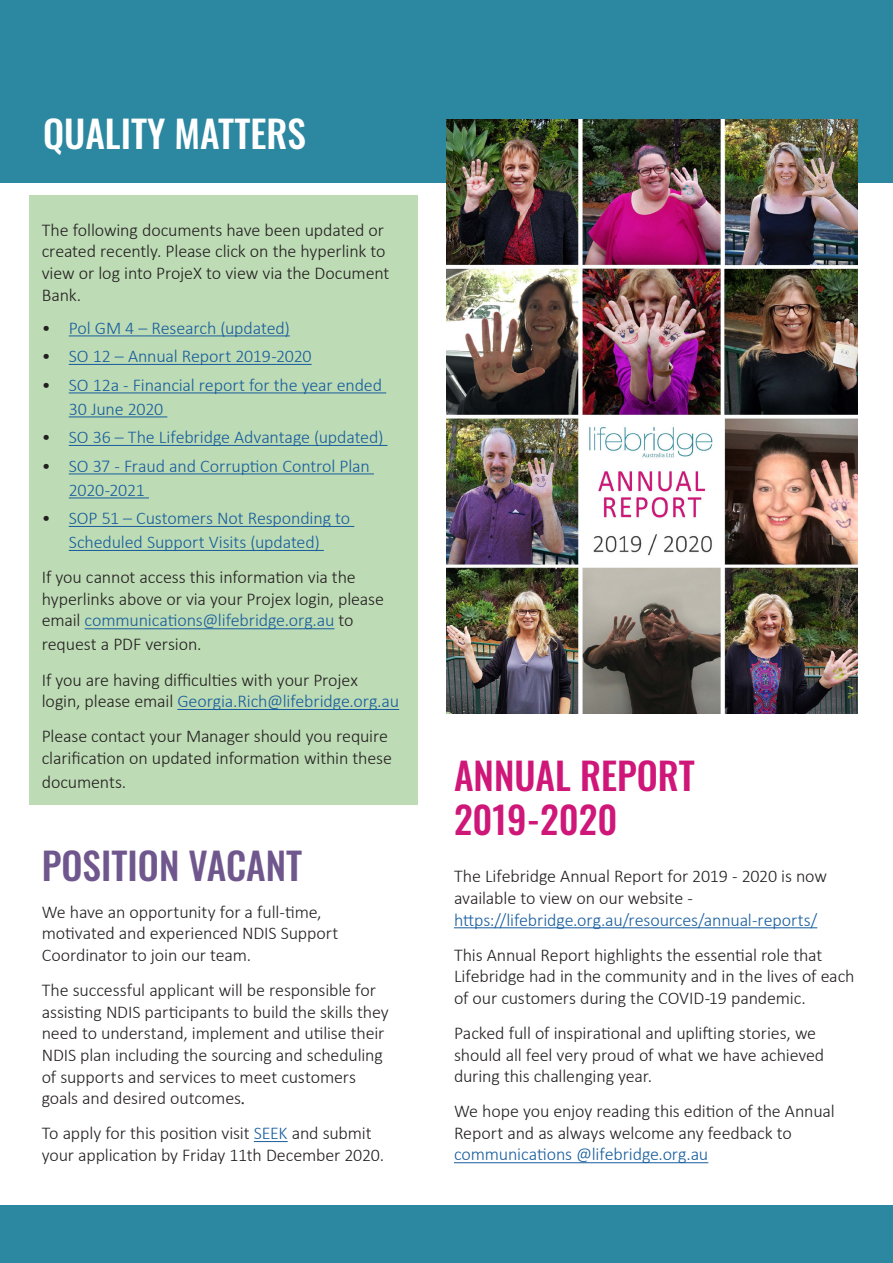
<style>
.page{position:relative;width:893px;height:1263px;background:#fff}
.page>*{position:absolute;margin:0;border:0;box-sizing:border-box;transform-origin:0 0}
.t1{font:500 37.5px "Oswald";color:#ce1778}
.t2{font:500 37.5px "Oswald";color:#fff}
.t3{font:500 37.5px "Oswald";color:#6f578e}
.t4{font:300 18px/21.6px "Calibri";letter-spacing:-.01em;color:#231f20}
.t5{font:300 18px/24px "Calibri";letter-spacing:-.01em;color:#175d9e}
.s1{color:#231f20}
.s2{color:#175d9e}
.s3{font-family:"Minion Pro";font-weight:400}
</style>
<div class="page">
<div style="left:0;top:0;width:893px;height:182px;background:#2c87a0"></div>
<div style="left:0;top:1205px;width:893px;height:58px;background:#2c87a0"></div>
<div style="left:30px;top:196px;width:388px;height:609px;background:#bddbb4"></div>
<hr style="left:69px;top:335px;width:221px;height:1px;background:#175d9e">
<hr style="left:69px;top:364px;width:243px;height:1px;background:#175d9e">
<hr style="left:69px;top:392px;width:317px;height:1px;background:#175d9e">
<hr style="left:69px;top:416px;width:98px;height:1px;background:#175d9e">
<hr style="left:69px;top:445px;width:319px;height:1px;background:#175d9e">
<hr style="left:69px;top:473px;width:305px;height:1px;background:#175d9e">
<hr style="left:69px;top:497px;width:80px;height:1px;background:#175d9e">
<hr style="left:69px;top:526px;width:285px;height:1px;background:#175d9e">
<hr style="left:69px;top:550px;width:255px;height:1px;background:#175d9e">
<hr style="left:85px;top:628px;width:249px;height:1px;background:#175d9e">
<hr style="left:177px;top:709px;width:222px;height:1px;background:#175d9e">
<img style="left:446px;top:119px;width:411px;height:594px">
<hr style="left:454px;top:927px;width:363px;height:1px;background:#175d9e">
<hr style="left:454px;top:1162px;width:254px;height:1px;background:#175d9e">
<hr style="left:254px;top:1141px;width:34px;height:1px;background:#175d9e">
<p class="t2" style="left:43px;top:114px;width:264px">QUALITY MATTERS</p>
<p class="t4" style="left:42px;top:219px;width:349px">The following documents have been updated or created recently. Please click on the hyperlink to view or log into ProjeX to view via the Document Bank.</p>
<p class="t5" style="left:42px;top:315px;width:250px"><span class="s1">•</span> Pol GM 4 – Research (updated)</p>
<p class="t5" style="left:42px;top:344px;width:271px"><span class="s1">•</span> SO 12 – Annual Report 2019-2020</p>
<p class="t5" style="left:69px;top:372px;width:315px;text-indent:-27px"><span class="s1">•</span> SO 12a - Financial report for the year ended<br>30 June 2020</p>
<p class="t5" style="left:42px;top:425px;width:343px"><span class="s1">•</span> SO 36 – The Lifebridge Advantage (updated)</p>
<p class="t5" style="left:69px;top:453px;width:303px;text-indent:-27px"><span class="s1">•</span> SO 37 - Fraud and Corruption Control Plan<br>2020-2021</p>
<p class="t5" style="left:42px;top:506px;width:310px;text-align:center"><span class="s1">•</span> SOP 51 – Customers Not Responding to<br>Scheduled Support Visits (updated)</p>
<p class="t4" style="left:42px;top:566px;width:344px">If you cannot access this information via the hyperlinks above or via your Projex login, please email <span class="s2">communications@lifebridge.org.au</span> to</p>
<p class="t4" style="left:42px;top:633px;width:161px">request a PDF version.</p>
<p class="t4" style="left:42px;top:669px;width:359px">If you are having difficulties with your Projex login, please email <span class="s2">Georgia.Rich@lifebridge.org.au</span></p>
<p class="t4" style="left:42px;top:725px;width:352px">Please contact your Manager should you require clarification on updated information within these</p>
<p class="t4" style="left:42px;top:771px;width:86px">documents.</p>
<p class="t3" style="left:42px;top:846px;width:262px">POSITION VACANT</p>
<p class="t4" style="left:42px;top:901px;width:298px">We have an opportunity for a full-time, motivated and experienced NDIS Support<br>Coordinator to join our team.</p>
<p class="t4" style="left:42px;top:979px;width:349px">The successful applicant will be responsible for assisting NDIS participants to build the skills they need to understand, implement and utilise their NDIS plan including the sourcing and scheduling of supports and services to meet customers goals and desired outcomes<span class="s3">.</span></p>
<p class="t4" style="left:42px;top:1122px;width:344px">To apply for this position visit <span class="s2">SEEK</span> and submit your application by Friday 11th December 2020.</p>
<p class="t1" style="left:454px;top:756px;width:242px">ANNUAL REPORT</p>
<p class="t1" style="left:454px;top:800px;width:165px">2019-2020</p>
<p class="t4" style="left:454px;top:865px;width:374px">The Lifebridge Annual Report for 2019 - 2020 is now available to view on our website -</p>
<p class="t5" style="left:454px;top:907px;width:365px">https://lifebridge.org.au/resources/annual-reports/</p>
<p class="t4" style="left:454px;top:944px;width:402px">This Annual Report highlights the essential role that<br>Lifebridge had in the community and in the lives of each of our customers during the COVID-19 pandemic.</p>
<p class="t4" style="left:454px;top:1022px;width:372px">Packed full of inspirational and uplifting stories, we should all feel very proud of what we have achieved during this challenging year.</p>
<p class="t4" style="left:454px;top:1100px;width:382px">We hope you enjoy reading this edition of the Annual<br>Report and as always welcome any feedback to <span class="s2">communications @lifebridge.org.au</span></p>
</div>
